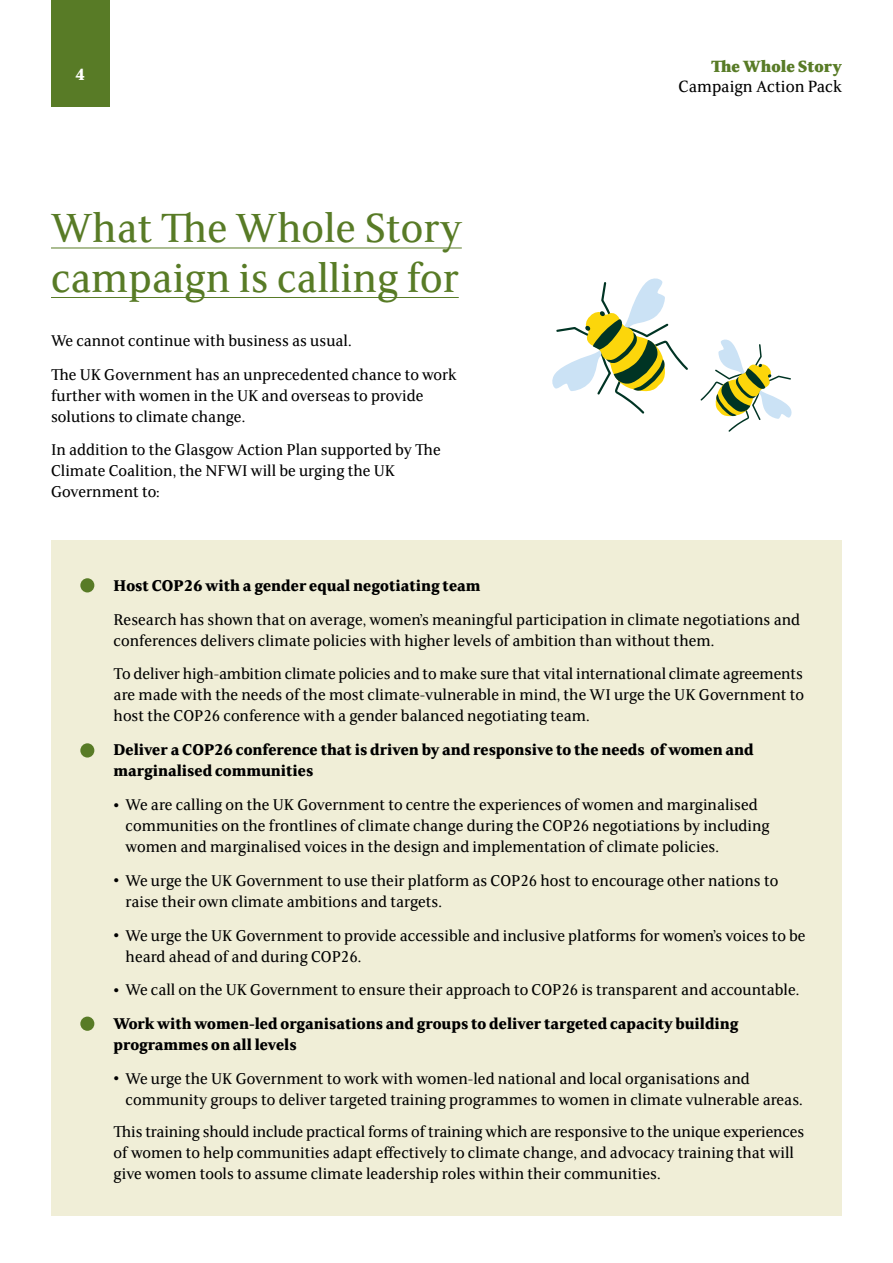
<style>
.page{position:relative;width:893px;height:1263px;background:#fff}
.page>*{position:absolute;margin:0;border:0;box-sizing:border-box;transform-origin:0 0}
.t1{font:51px "Anzeigen Gro";color:#587b26}
.t2{font:45px/49.5px "FS Sally";color:#587b26}
.t3{font:18px "FS Sally";color:#000}
.t4{font:800 18px "FS Sally";color:#587b26}
.t5{font:700 18px "FS Sally";color:#fff}
.t6{font:17.25px/21px "FS Sally";color:#000}
.t7{font:700 17.25px/21px "FS Sally";color:#000}
.s1{font-weight:700}
</style>
<div class="page">
<div style="left:51px;top:0;width:58px;height:106px;background:#587b26"></div>
<hr style="left:51px;top:248px;width:411px;height:1px;background:#587b26">
<hr style="left:51px;top:297px;width:408px;height:1px;background:#587b26">
<div style="left:51px;top:541px;width:791px;height:675px;background:#f0eed7"></div>
<svg style="left:552px;top:278px;width:136px;height:136px"></svg>
<svg style="left:700px;top:339px;width:92px;height:93px"></svg>
<p class="t5" style="left:75px;top:62px;width:11px">4</p>
<h2 class="t2" style="left:51px;top:201px;width:412px">What The Whole Story campaign is calling for</h2>
<p class="t6" style="left:51px;top:323px;width:407px;line-height:33.8px">We cannot continue with business as usual.<br>The UK Government has an unprecedented chance to work</p>
<p class="t6" style="left:51px;top:384px;width:374px">further with women in the UK and overseas to provide solutions to climate change.</p>
<p class="t6" style="left:51px;top:439px;width:391px">In addition to the Glasgow Action Plan supported by The<br>Climate Coalition, the NFWI will be urging the UK<br>Government to:</p>
<p class="t4" style="left:711px;top:54px;width:132px">The Whole Story</p>
<p class="t3" style="left:678px;top:74px;width:165px">Campaign Action Pack</p>
<h1 class="t1" style="left:70px;top:558px;width:35px">•</h1>
<h1 class="t1" style="left:70px;top:723px;width:35px">•</h1>
<h1 class="t1" style="left:70px;top:996px;width:35px">•</h1>
<p class="t7" style="left:114px;top:574px;width:368px">Host COP26 with a gender equal negotiating team</p>
<p class="t6" style="left:114px;top:608px;width:688px">Research has shown that on average, women’s meaningful participation in climate negotiations and conferences delivers climate policies with higher levels of ambition than without them.</p>
<p class="t6" style="left:114px;top:663px;width:692px;text-align:justify">To deliver high-ambition climate policies and to make sure that vital international climate agreements are made with the needs of the most climate-vulnerable in mind, the WI urge the UK Government to host the COP26 conference with a gender balanced negotiating team.</p>
<p class="t7" style="left:114px;top:739px;width:642px">Deliver a COP26 conference that is driven by and responsive to the needs of women and marginalised communities</p>
<p class="t6" style="left:126px;top:793px;width:646px;text-indent:-12px"><span class="s1">•</span> We are calling on the UK Government to centre the experiences of women and marginalised communities on the frontlines of climate change during the COP26 negotiations by including women and marginalised voices in the design and implementation of climate policies.</p>
<p class="t6" style="left:126px;top:869px;width:654px;text-indent:-12px"><span class="s1">•</span> We urge the UK Government to use their platform as COP26 host to encourage other nations to raise their own climate ambitions and targets.</p>
<p class="t6" style="left:126px;top:924px;width:681px;text-indent:-12px"><span class="s1">•</span> We urge the UK Government to provide accessible and inclusive platforms for women’s voices to be heard ahead of and during COP26.</p>
<p class="t6" style="left:114px;top:972px;width:687px;line-height:33.8px"><span class="s1">•</span> We call on the UK Government to ensure their approach to COP26 is transparent and accountable.<br><span class="s1">Work with women-led organisations and groups to deliver targeted capacity building</span></p>
<p class="t7" style="left:114px;top:1033px;width:185px">programmes on all levels</p>
<p class="t6" style="left:126px;top:1067px;width:679px;text-indent:-12px"><span class="s1">•</span> We urge the UK Government to work with women-led national and local organisations and community groups to deliver targeted training programmes to women in climate vulnerable areas.</p>
<p class="t6" style="left:114px;top:1120px;width:692px">This training should include practical forms of training which are responsive to the unique experiences of women to help communities adapt effectively to climate change, and advocacy training that will give women tools to assume climate leadership roles within their communities.</p>
</div>
